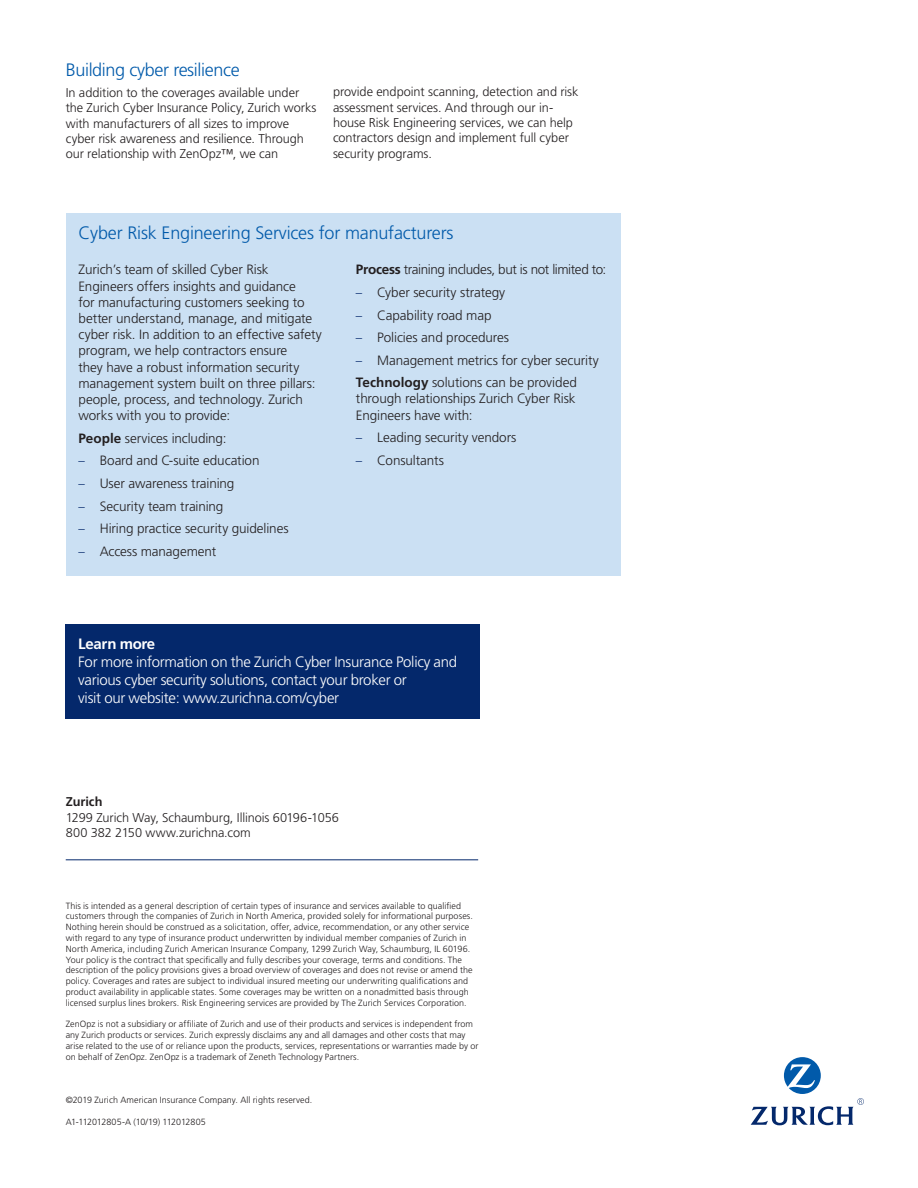
<style>
.page{position:relative;width:918px;height:1188px;background:#fff}
.page>*{position:absolute;margin:0;border:0;box-sizing:border-box;transform-origin:0 0}
.Body_Copy__2{font:300 18px "Frutiger LT Std";letter-spacing:-.01em;color:#015aaa}
.Doc_reference_legal{font:300 15px/18px "Frutiger LT Std";letter-spacing:-.02em;color:#fff}
.Doc_reference_legal-2{font:700 15px "Frutiger LT Std";letter-spacing:-.02em;color:#fff}
.t1{font:300 13.5px/16.2px "Frutiger LT Pro";letter-spacing:-.01em;color:#231f20}
.t2{font:300 13.5px "Frutiger LT Pro";letter-spacing:-.03em;color:#231f20}
.t3{font:300 12.75px/15.3px "Frutiger LT Pro";letter-spacing:-.005em;color:#231f20}
.t4{font:300 9px/10.8px "Frutiger LT Pro";letter-spacing:.005em;color:#231f20}
.t5{font:300 9px "Frutiger LT Pro";letter-spacing:-.025em;color:#231f20}
.s1{font-weight:700}
.s2{font-size:12.75px;color:#04286b}
</style>
<div class="page">
<hr style="left:66px;top:859px;width:412px;height:1px;background:#04286b">
<svg style="left:751px;top:1057px;width:113px;height:68px"></svg>
<div style="left:66px;top:213px;width:555px;height:363px;background:#cbe0f3"></div>
<div style="left:65px;top:624px;width:415px;height:95px;background:#04286b"></div>
<p class="Body_Copy__2" style="left:66px;top:60px;width:176px">Building cyber resilience</p>
<p class="t3" style="left:66px;top:85px;width:252px">In addition to the coverages available under the Zurich Cyber Insurance Policy, Zurich works with manufacturers of all sizes to improve cyber risk awareness and resilience. Through our relationship with ZenOpz™, we can</p>
<p class="t3" style="left:333px;top:84px;width:247px">provide endpoint scanning, detection and risk assessment services. And through our in&shy;house Risk Engineering services, we can help contractors design and implement full cyber security programs.</p>
<p class="Body_Copy__2" style="left:78px;top:223px;width:377px">Cyber Risk Engineering Services for manufacturers</p>
<p class="t1" style="left:78px;top:262px;width:245px">Zurich’s team of skilled Cyber Risk Engineers offers insights and guidance<br>for manufacturing customers seeking to better understand, manage, and mitigate cyber risk. In addition to an effective safety program, we help contractors ensure<br>they have a robust information security management system built on three pillars: people, process, and technology. Zurich works with you to provide:</p>
<p class="t1" style="left:78px;top:430px;width:150px"><span class="s1">People</span> services including:</p>
<p class="t1" style="left:78px;top:453px;width:183px"><span class="s2">–</span> Board and C-suite education</p>
<p class="t1" style="left:78px;top:475px;width:157px"><span class="s2">–</span> User awareness training</p>
<p class="t1" style="left:78px;top:498px;width:147px"><span class="s2">–</span> Security team training</p>
<p class="t1" style="left:78px;top:520px;width:212px"><span class="s2">–</span> Hiring practice security guidelines</p>
<p class="t1" style="left:78px;top:543px;width:139px"><span class="s2">–</span> Access management</p>
<p class="t2" style="left:356px;top:262px;width:252px"><span class="s1">Process</span> training includes, but is not limited to:</p>
<p class="t1" style="left:356px;top:284px;width:151px"><span class="s2">–</span> Cyber security strategy</p>
<p class="t1" style="left:356px;top:307px;width:137px"><span class="s2">–</span> Capability road map</p>
<p class="t1" style="left:356px;top:329px;width:155px"><span class="s2">–</span> Policies and procedures</p>
<p class="t1" style="left:356px;top:352px;width:244px"><span class="s2">–</span> Management metrics for cyber security</p>
<p class="t1" style="left:356px;top:375px;width:222px;text-align:justify"><span class="s1">Technology</span> solutions can be provided through relationships Zurich Cyber Risk Engineers have with:</p>
<p class="t1" style="left:356px;top:430px;width:162px"><span class="s2">–</span> Leading security vendors</p>
<p class="t1" style="left:356px;top:452px;width:90px"><span class="s2">–</span> Consultants</p>
<p class="Doc_reference_legal-2" style="left:78px;top:635px;width:78px">Learn more</p>
<p class="Doc_reference_legal" style="left:78px;top:653px;width:380px">For more information on the Zurich Cyber Insurance Policy and various cyber security solutions, contact your broker or<br>visit our website: www.zurichna.com/cyber</p>
<p class="t3" style="left:66px;top:794px;width:275px"><span class="s1">Zurich<br></span>1299 Zurich Way, Schaumburg, Illinois 60196-1056<br>800 382 2150 www.zurichna.com</p>
<p class="t4" style="left:66px;top:900px;width:409px">This is intended as a general description of certain types of insurance and services available to qualified customers through the companies of Zurich in North America, provided solely for informational purposes.<br>Nothing herein should be construed as a solicitation, offer, advice, recommendation, or any other service with regard to any type of insurance product underwritten by individual member companies of Zurich in North America, including Zurich American Insurance Company, 1299 Zurich Way, Schaumburg, IL 60196.<br>Your policy is the contract that specifically and fully describes your coverage, terms and conditions. The description of the policy provisions gives a broad overview of coverages and does not revise or amend the policy. Coverages and rates are subject to individual insured meeting our underwriting qualifications and product availability in applicable states. Some coverages may be written on a nonadmitted basis through licensed surplus lines brokers. Risk Engineering services are provided by The Zurich Services Corporation.</p>
<p class="t4" style="left:66px;top:1019px;width:414px">ZenOpz is not a subsidiary or affiliate of Zurich and use of their products and services is independent from any Zurich products or services. Zurich expressly disclaims any and all damages and other costs that may arise related to the use of or reliance upon the products, services, representations or warranties made by or on behalf of ZenOpz. ZenOpz is a trademark of Zeneth Technology Partners.</p>
<p class="t4" style="left:66px;top:1095px;width:248px">©2019 Zurich American Insurance Company. All rights reserved.</p>
<p class="t5" style="left:66px;top:1116px;width:142px">A1-112012805-A (10/19) 112012805</p>
</div>
